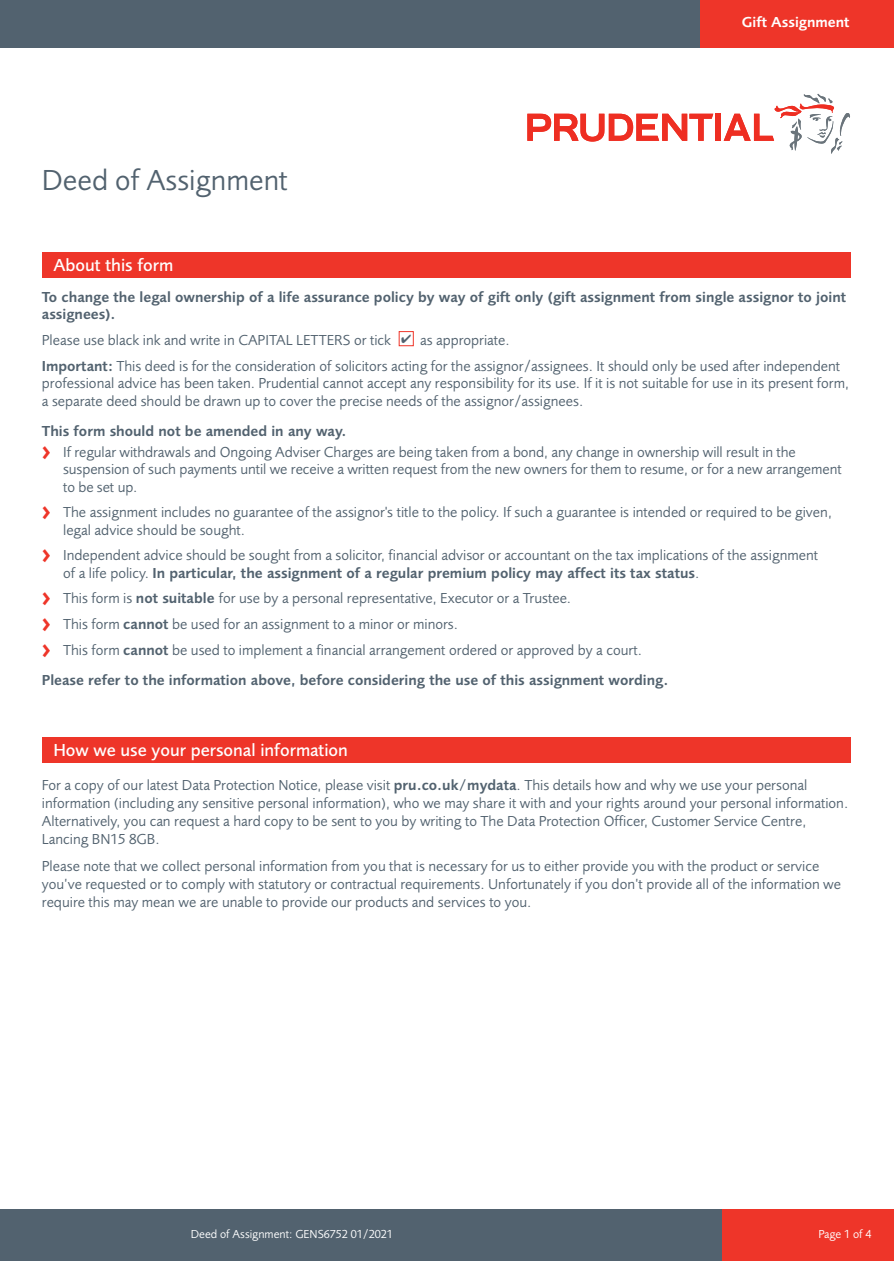
<style>
.page{position:relative;width:894px;height:1261px;background:#fff}
.page>*{position:absolute;margin:0;border:0;box-sizing:border-box;transform-origin:0 0}
.t1{font:30px "Pru Sans";color:#52626f}
.t2{font:500 18px "Pru Sans";color:#fff}
.t3{font:15px/18px "Pru Sans";color:#52626f}
.t4{font:600 15px/17.2px "Pru Sans";color:#52626f}
.t5{font:600 15px "Pru Sans";color:#fff}
.t6{font:12px "Pru Sans";color:#fff}
.s1{font-weight:600}
.s2{font-family:"Meta";font-weight:700;font-size:21px;color:#ee3529}
</style>
<div class="page">
<div style="left:0;top:0;width:893px;height:48px;background:#52626f"></div>
<div style="left:700px;top:0;width:193px;height:48px;background:#ee3529"></div>
<div style="left:0;top:1209px;width:893px;height:52px;background:#52626f"></div>
<div style="left:722px;top:1209px;width:171px;height:52px;background:#ee3529"></div>
<div style="left:715px;top:114px;width:5px;height:27px;background:#ee2e22"></div>
<svg style="left:723px;top:94px;width:127px;height:60px"></svg>
<svg style="left:527px;top:114px;width:186px;height:28px"></svg>
<div style="left:42px;top:252px;width:808px;height:26px;background:#ee3529"></div>
<div style="left:399px;top:331px;width:14px;height:15px;border:1px solid #ee3529"></div>
<div style="left:42px;top:737px;width:808px;height:26px;background:#ee3529"></div>
<h1 class="t1" style="left:42px;top:169px;width:247px">Deed of Assignment</h1>
<p class="t2" style="left:53px;top:258px;width:121px">About this form</p>
<p class="t5" style="left:742px;top:16px;width:109px">Gift Assignment</p>
<p class="t4" style="left:42px;top:290px;width:805px">To change the legal ownership of a life assurance policy by way of gift only (gift assignment from single assignor to joint assignees).</p>
<p class="t3" style="left:42px;top:333px;width:351px">Please use black ink and write in CAPITAL LETTERS or tick</p>
<p class="t3" style="left:42px;top:329px;width:799px;line-height:25.8px;text-indent:378px">as appropriate.<br><span class="s1">Important:</span> This deed is for the consideration of solicitors acting for the assignor/assignees. It should only be used after independent</p>
<p class="t3" style="left:42px;top:376px;width:808px;line-height:17.2px">professional advice has been taken. Prudential cannot accept any responsibility for its use. If it is not suitable for use in its present form, a separate deed should be drawn up to cover the precise needs of the assignor/assignees.</p>
<p class="t3" style="left:42px;top:421px;width:755px;line-height:21.5px"><span class="s1">This form should not be amended in any way.<br></span><span class="s2">&gt;</span> If regular withdrawals and Ongoing Adviser Charges are being taken from a bond, any change in ownership will result in the</p>
<p class="t3" style="left:63px;top:462px;width:780px;line-height:17.2px">suspension of such payments until we receive a written request from the new owners for them to resume, or for a new arrangement to be set up.</p>
<p class="t3" style="left:63px;top:505px;width:770px;line-height:17.2px;text-indent:-21px"><span class="s2">&gt;</span> The assignment includes no guarantee of the assignor's title to the policy. If such a guarantee is intended or required to be given, legal advice should be sought.</p>
<p class="t3" style="left:63px;top:548px;width:756px;line-height:17.2px;text-indent:-21px"><span class="s2">&gt;</span> Independent advice should be sought from a solicitor, financial advisor or accountant on the tax implications of the assignment of a life policy. <span class="s1">In particular, the assignment of a regular premium policy may affect its tax status</span>.</p>
<p class="t3" style="left:42px;top:587px;width:601px;line-height:25.8px"><span class="s2">&gt;</span> This form is <span class="s1">not suitable</span> for use by a personal representative, Executor or a Trustee.<br><span class="s2">&gt;</span> This form <span class="s1">cannot</span> be used for an assignment to a minor or minors.<br><span class="s2">&gt;</span> This form <span class="s1">cannot</span> be used to implement a financial arrangement ordered or approved by a court.</p>
<p class="t4" style="left:42px;top:672px;width:628px">Please refer to the information above, before considering the use of this assignment wording.</p>
<p class="t2" style="left:53px;top:743px;width:296px">How we use your personal information</p>
<p class="t3" style="left:42px;top:777px;width:807px">For a copy of our latest Data Protection Notice, please visit <span class="s1">pru.co.uk/mydata</span>. This details how and why we use your personal information (including any sensitive personal information), who we may share it with and your rights around your personal information.<br>Alternatively, you can request a hard copy to be sent to you by writing to The Data Protection Officer, Customer Service Centre, Lancing BN15 8GB.</p>
<p class="t3" style="left:42px;top:858px;width:800px">Please note that we collect personal information from you that is necessary for us to either provide you with the product or service you’ve requested or to comply with statutory or contractual requirements. Unfortunately if you don’t provide all of the information we require this may mean we are unable to provide our products and services to you.</p>
<p class="t6" style="left:191px;top:1229px;width:203px">Deed of Assignment: GENS6752 01/2021</p>
<p class="t6" style="left:818px;top:1229px;width:55px">Page 1 of 4</p>
</div>
